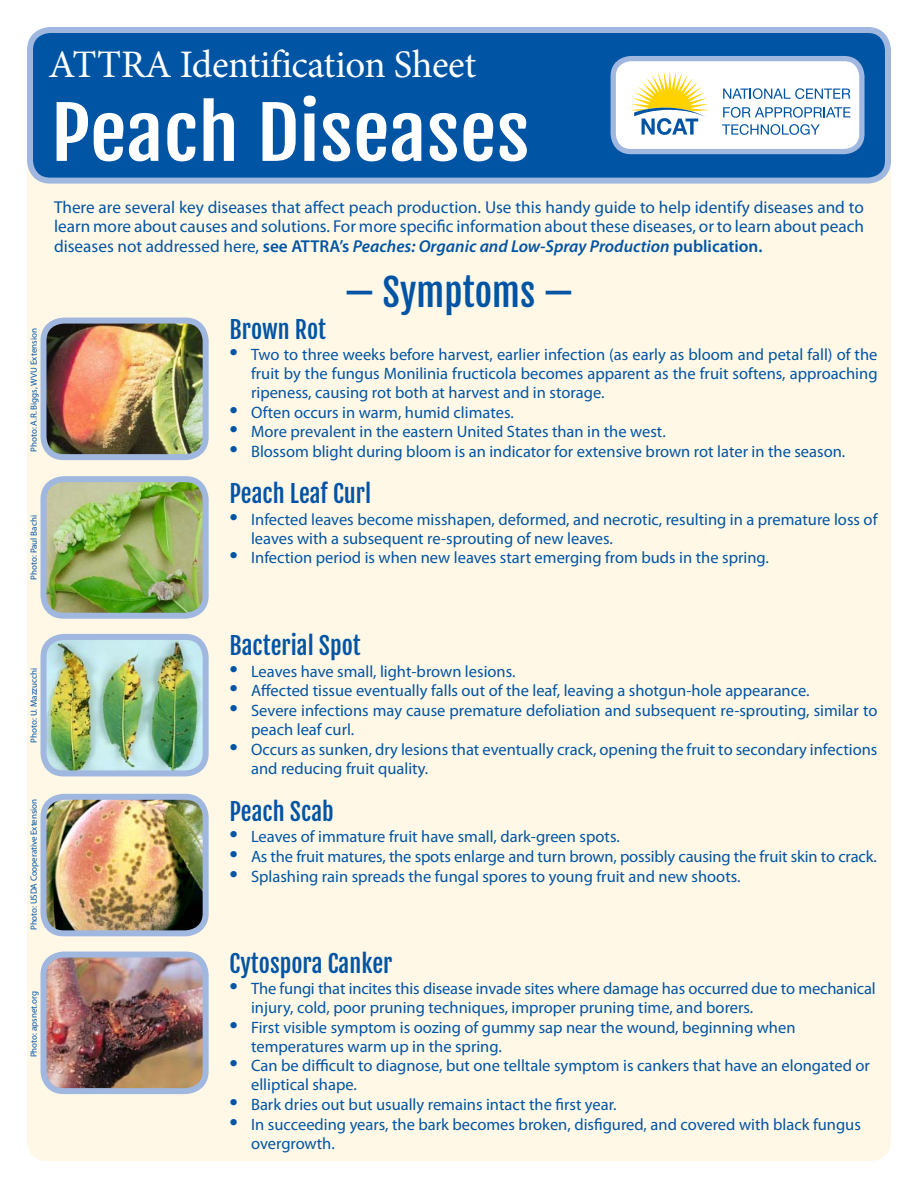
<style>
.page{position:relative;width:918px;height:1188px;background:#fff}
.page>*{position:absolute;margin:0;border:0;box-sizing:border-box;transform-origin:0 0}
.t1{font:70.5px "Fjalla One";color:#fff;scale:1.16 1}
.t2{font:39px "Minion Pro";letter-spacing:-.01em;color:#fff}
.t3{font:37.5px "Fjalla One";color:#0054a4}
.t4{font:24px "Fjalla One";color:#0054a4}
.t5{font:17.25px/19.5px "Myriad Pro";color:#0054a4;text-align:justify}
.t6{font:16.5px/18.8px "Myriad Pro";color:#0054a4}
.t7{font:9px "Myriad Pro";color:#0054a4}
.s1{font-weight:600}
.s2{font-weight:600;font-style:italic}
.s3{font-size:30px}
</style>
<div class="page">
<div style="left:27px;top:134px;width:864px;height:1027px;background:#fff8e7;border-radius:20px"></div>
<div style="left:30px;top:30px;width:858px;height:151px;background:#0054a4;border-radius:20px"></div>
<div style="left:27px;top:27px;width:864px;height:157px;border:6px solid #a0b7df;border-radius:20px"></div>
<div style="left:613px;top:59px;width:249px;height:93px;background:#fff;border-radius:18px"></div>
<svg style="left:723px;top:88px;width:127px;height:11px"></svg>
<svg style="left:723px;top:107px;width:127px;height:11px"></svg>
<svg style="left:722px;top:124px;width:98px;height:11px"></svg>
<svg style="left:630px;top:71px;width:79px;height:64px"></svg>
<div style="left:611px;top:56px;width:254px;height:98px;border:5px solid #a0b7df;border-radius:18px"></div>
<img style="left:44px;top:321px;width:162px;height:136px;border-radius:20px">
<div style="left:40px;top:318px;width:169px;height:142px;border:6px solid #a0b7df;border-radius:20px"></div>
<img style="left:44px;top:479px;width:162px;height:137px;border-radius:20px">
<div style="left:40px;top:476px;width:169px;height:143px;border:6px solid #a0b7df;border-radius:20px"></div>
<img style="left:44px;top:637px;width:162px;height:136px;border-radius:20px">
<div style="left:40px;top:634px;width:169px;height:142px;border:6px solid #a0b7df;border-radius:20px"></div>
<img style="left:47px;top:801px;width:155px;height:128px">
<div style="left:40px;top:794px;width:169px;height:142px;border:6px solid #a0b7df;border-radius:20px"></div>
<img style="left:44px;top:955px;width:162px;height:136px;border-radius:20px">
<div style="left:40px;top:952px;width:169px;height:142px;border:6px solid #a0b7df;border-radius:20px"></div>
<h2 class="t2" style="left:49px;top:50px;width:429px">ATTRA Identif ication Sheet</h2>
<h1 class="t1" style="left:51px;top:95px;width:414px">Peach Diseases</h1>
<p class="t7" style="left:30px;top:452px;width:125px;rotate:-90deg">Photo: A.R. Biggs, WVU Extension</p>
<p class="t7" style="left:30px;top:580px;width:66px;rotate:-90deg">Photo: Paul Bachi</p>
<p class="t5" style="left:54px;top:199px;width:812px">There are several key diseases that affect peach production. Use this handy guide to help identify diseases and to learn more about causes and solutions. For more specific information about these diseases, or to learn about peach diseases not addressed here, <span class="s1">see ATTRA’s</span> <span class="s2">Peaches: Organic and Low-Spray Production</span> <span class="s1">publication.</span></p>
<h3 class="t3" style="left:344px;top:272px;width:231px">— Symptoms —</h3>
<h3 class="t4" style="left:230px;top:316px;width:98px">Brown Rot</h3>
<p class="t6" style="left:251px;top:347px;width:628px;text-align:justify;text-indent:-22px"><span class="s3">•</span> Two to three weeks before harvest, earlier infection (as early as bloom and petal fall) of the fruit by the fungus Monilinia fructicola becomes apparent as the fruit softens, approaching ripeness, causing rot both at harvest and in storage.</p>
<p class="t6" style="left:230px;top:404px;width:286px"><span class="s3">•</span> Often occurs in warm, humid climates.</p>
<p class="t6" style="left:230px;top:424px;width:438px"><span class="s3">•</span> More prevalent in the eastern United States than in the west.</p>
<p class="t6" style="left:230px;top:444px;width:617px"><span class="s3">•</span> Blossom blight during bloom is an indicator for extensive brown rot later in the season.</p>
<h3 class="t4" style="left:230px;top:481px;width:143px">Peach Leaf Curl</h3>
<p class="t6" style="left:251px;top:512px;width:628px;text-indent:-22px"><span class="s3">•</span> Infected leaves become misshapen, deformed, and necrotic, resulting in a premature loss of leaves with a subsequent re-sprouting of new leaves.</p>
<p class="t6" style="left:230px;top:550px;width:541px"><span class="s3">•</span> Infection period is when new leaves start emerging from buds in the spring.</p>
<p class="t7" style="left:30px;top:743px;width:77px;rotate:-90deg">Photo: U. Mazzucchi</p>
<p class="t7" style="left:30px;top:930px;width:133px;rotate:-90deg">Photo: USDA Cooperative Extension</p>
<p class="t7" style="left:30px;top:1057px;width:68px;rotate:-90deg">Photo: apsnet.org</p>
<h3 class="t4" style="left:230px;top:633px;width:133px">Bacterial Spot</h3>
<p class="t6" style="left:230px;top:663px;width:288px"><span class="s3">•</span> Leaves have small, light-brown lesions.</p>
<p class="t6" style="left:230px;top:683px;width:582px"><span class="s3">•</span> Affected tissue eventually falls out of the leaf, leaving a shotgun-hole appearance.</p>
<p class="t6" style="left:251px;top:703px;width:628px;text-indent:-22px"><span class="s3">•</span> Severe infections may cause premature defoliation and subsequent re-sprouting, similar to peach leaf curl.</p>
<p class="t6" style="left:251px;top:742px;width:628px;text-indent:-22px"><span class="s3">•</span> Occurs as sunken, dry lesions that eventually crack, opening the fruit to secondary infections and reducing fruit quality.</p>
<h3 class="t4" style="left:230px;top:799px;width:106px">Peach Scab</h3>
<p class="t6" style="left:230px;top:829px;width:392px"><span class="s3">•</span> Leaves of immature fruit have small, dark-green spots.</p>
<p class="t6" style="left:230px;top:849px;width:649px"><span class="s3">•</span> As the fruit matures, the spots enlarge and turn brown, possibly causing the fruit skin to crack.</p>
<p class="t6" style="left:230px;top:869px;width:513px"><span class="s3">•</span> Splashing rain spreads the fungal spores to young fruit and new shoots.</p>
<h3 class="t4" style="left:230px;top:950px;width:165px">Cytospora Canker</h3>
<p class="t6" style="left:251px;top:981px;width:626px;text-indent:-22px"><span class="s3">•</span> The fungi that incites this disease invade sites where damage has occurred due to mechanical injury, cold, poor pruning techniques, improper pruning time, and borers.</p>
<p class="t6" style="left:251px;top:1020px;width:546px;text-indent:-22px"><span class="s3">•</span> First visible symptom is oozing of gummy sap near the wound, beginning when temperatures warm up in the spring.</p>
<p class="t6" style="left:251px;top:1058px;width:620px;text-indent:-22px"><span class="s3">•</span> Can be difficult to diagnose, but one telltale symptom is cankers that have an elongated or elliptical shape.</p>
<p class="t6" style="left:230px;top:1097px;width:389px"><span class="s3">•</span> Bark dries out but usually remains intact the first year.</p>
<p class="t6" style="left:251px;top:1117px;width:611px;text-indent:-22px"><span class="s3">•</span> In succeeding years, the bark becomes broken, disfigured, and covered with black fungus overgrowth.</p>
</div>
